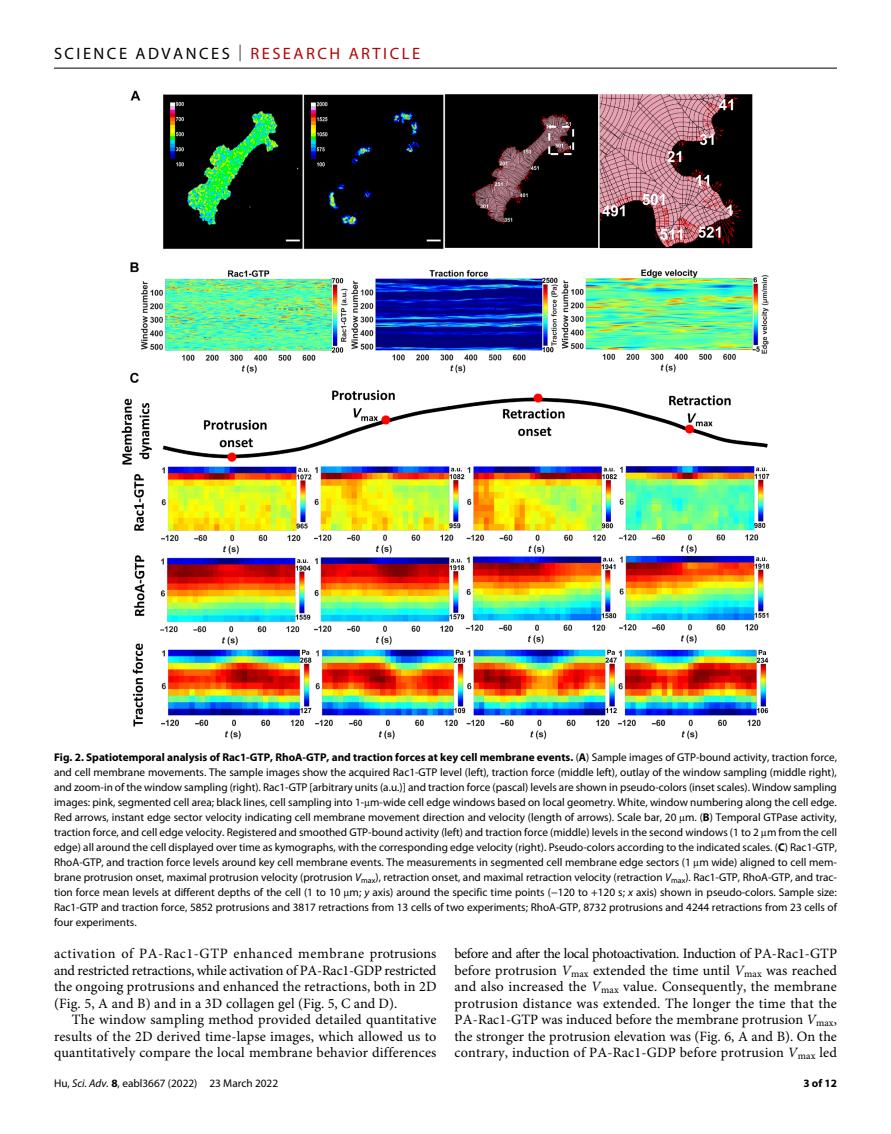
<style>
.page{position:relative;width:891px;height:1134px;background:#fff}
.page>*{position:absolute;margin:0;border:0;box-sizing:border-box;transform-origin:0 0}
.t1{font:16.5px "Myriad Pro";letter-spacing:.15em;color:#000}
.t2{font:14.25px/16.5px "Minion Pro";letter-spacing:.015em;color:#000;text-align:justify}
.t3{font:11.25px/15px "Myriad Pro";color:#000;text-align:justify}
.t4{font:700 11.25px "Myriad Pro";color:#000}
.s1{font-weight:300}
.s2{color:#b10508}
.s3{font-weight:700}
.s4{font-style:italic}
</style>
<div class="page">
<hr style="left:54px;top:68px;width:783px;height:1px;background:#000">
<img style="left:122px;top:90px;width:647px;height:650px">
<h1 class="t1" style="left:54px;top:40px;width:368px">SCIENCE ADVANCES <span class="s1">|</span> <span class="s2">RESEARCH ARTICLE</span></h1>
<p class="t3" style="left:54px;top:750px;width:785px"><span class="s3">Fig. 2. Spatiotemporal analysis of Rac1-GTP, RhoA-GTP, and traction forces at key cell membrane events.</span> (<span class="s3">A</span>) Sample images of GTP-bound activity, traction force, and cell membrane movements. The sample images show the acquired Rac1-GTP level (left), traction force (middle left), outlay of the window sampling (middle right), and zoom-in of the window sampling (right). Rac1-GTP [arbitrary units (a.u.)] and traction force (pascal) levels are shown in pseudo-colors (inset scales). Window sampling images: pink, segmented cell area; black lines, cell sampling into 1- m-wide cell edge windows based on local geometry. White, window numbering along the cell edge.<br>Red arrows, instant edge sector velocity indicating cell membrane movement direction and velocity (length of arrows). Scale bar, 20 m. (<span class="s3">B</span>) Temporal GTPase activity, traction force, and cell edge velocity. Registered and smoothed GTP-bound activity (left) and traction force (middle) levels in the second windows (1 to 2 m from the cell edge) all around the cell displayed over time as kymographs, with the corresponding edge velocity (right). Pseudo-colors according to the indicated scales. (<span class="s3">C</span>) Rac1-GTP, RhoA-GTP, and traction force levels around key cell membrane events. The measurements in segmented cell membrane edge sectors (1 m wide) aligned to cell mem&shy;brane protrusion onset, maximal protrusion velocity (protrusion <span class="s4">V</span><sub>max</sub>), retraction onset, and maximal retraction velocity (retraction <span class="s4">V</span><sub>max</sub>). Rac1-GTP, RhoA-GTP, and trac&shy;tion force mean levels at different depths of the cell (1 to 10 m; <span class="s4">y</span> axis) around the specific time points (−120 to +120 s; <span class="s4">x</span> axis) shown in pseudo-colors. Sample size:<br>Rac1-GTP and traction force, 5852 protrusions and 3817 retractions from 13 cells of two experiments; RhoA-GTP, 8732 protrusions and 4244 retractions from 23 cells of four experiments.</p>
<p class="t2" style="left:54px;top:947px;width:384px">activation of PA-Rac1-GTP enhanced membrane protrusions and restricted retractions, while activation of PA-Rac1-GDP restricted the ongoing protrusions and enhanced the retractions, both in 2D (Fig. 5, A and B) and in a 3D collagen gel (Fig. 5, C and D).</p>
<p class="t2" style="left:54px;top:1013px;width:384px;text-indent:18px">The window sampling method provided detailed quantitative results of the 2D derived time-lapse images, which allowed us to quantitatively compare the local membrane behavior differences</p>
<p class="t3" style="left:54px;top:1076px;width:226px">Hu, <span class="s4">Sci. Adv.</span> <span class="s3">8</span>, eabl3667 (2022) 23 March 2022</p>
<p class="t2" style="left:454px;top:947px;width:384px">before and after the local photoactivation. Induction of PA-Rac1-GTP before protrusion <span class="s4">V</span><sub>max</sub> extended the time until <span class="s4">V</span><sub>max</sub> was reached and also increased the <span class="s4">V</span><sub>max</sub> value. Consequently, the membrane protrusion distance was extended. The longer the time that the PA-Rac1-GTP was induced before the membrane protrusion <span class="s4">V</span><sub>max</sub>, the stronger the protrusion elevation was (Fig. 6, A and B). On the contrary, induction of PA-Rac1-GDP before protrusion <span class="s4">V</span><sub>max</sub> led</p>
<p class="t4" style="left:803px;top:1074px;width:35px">3 of 12</p>
</div>
